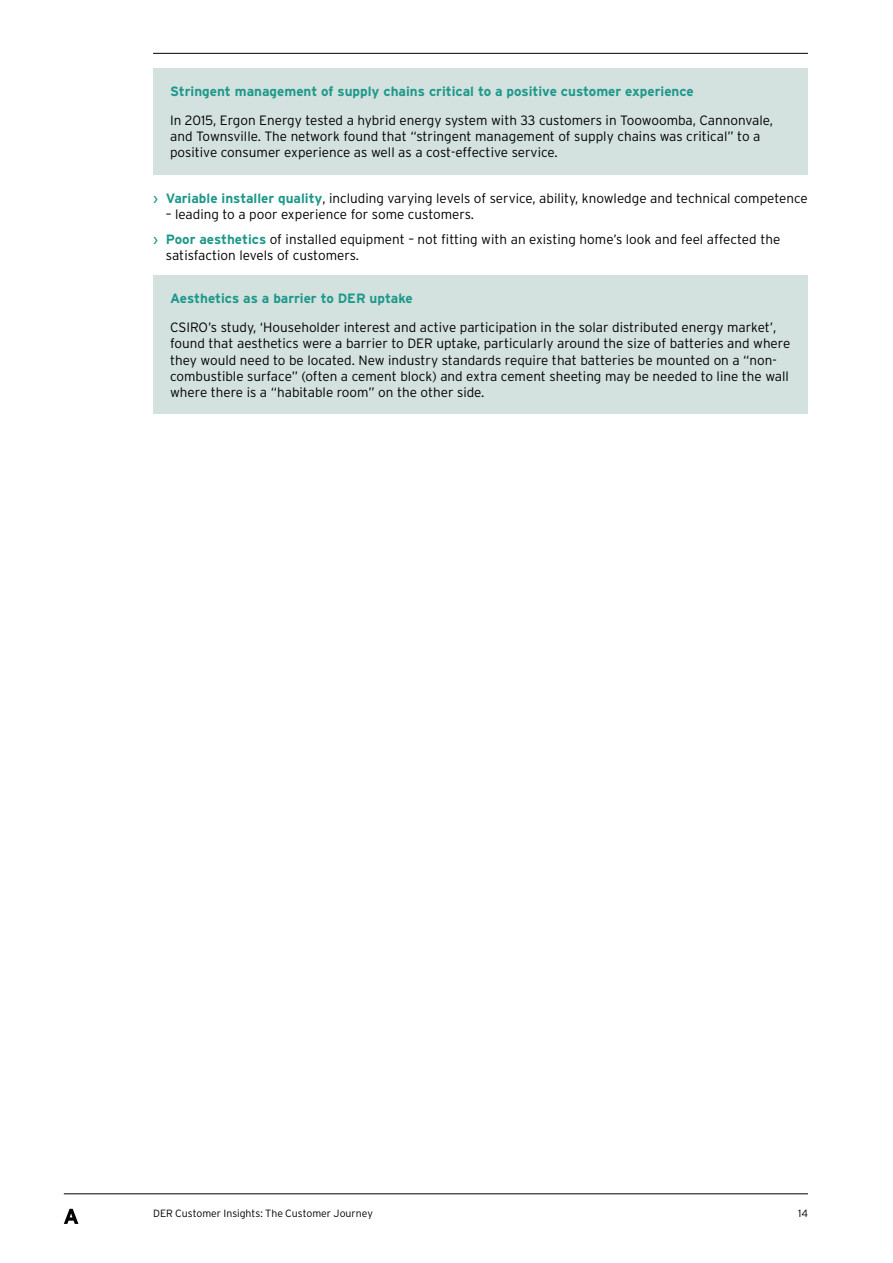
<style>
.page{position:relative;width:893px;height:1263px;background:#fff}
.page>*{position:absolute;margin:0;border:0;box-sizing:border-box;transform-origin:0 0}
.t1{font:300 13.5px/16.2px "Interstate";color:#000}
.t2{font:700 13.5px "Interstate";color:#1e988a}
.t3{font:300 10.5px "Interstate";color:#000}
.s1{font-weight:400;color:#1e988a}
.s2{font-weight:700;color:#1e988a}
</style>
<div class="page">
<hr style="left:64px;top:1193px;width:744px;height:1px;background:#000">
<svg style="left:64px;top:1209px;width:14px;height:15px"></svg>
<hr style="left:153px;top:53px;width:655px;height:1px;background:#000">
<div style="left:153px;top:68px;width:655px;height:106px;background:#d3e2df"></div>
<div style="left:153px;top:275px;width:655px;height:139px;background:#d3e2df"></div>
<p class="t2" style="left:170px;top:84px;width:525px">Stringent management of supply chains critical to a positive customer experience</p>
<p class="t1" style="left:170px;top:112px;width:604px">In 2015, Ergon Energy tested a hybrid energy system with 33 customers in Toowoomba, Cannonvale, and Townsville. The network found that “stringent management of supply chains was critical” to a positive consumer experience as well as a cost-effective service.</p>
<p class="t1" style="left:153px;top:190px;width:656px"><span class="s1">›</span> <span class="s2">Variable installer quality</span>, including varying levels of service, ability, knowledge and technical competence</p>
<p class="t1" style="left:153px;top:202px;width:629px;line-height:24.8px;text-indent:13px">– leading to a poor experience for some customers.<br><span class="s1">›</span> <span class="s2">Poor aesthetics</span> of installed equipment – not fitting with an existing home’s look and feel affected the</p>
<p class="t1" style="left:166px;top:247px;width:195px">satisfaction levels of customers.</p>
<p class="t2" style="left:170px;top:291px;width:244px">Aesthetics as a barrier to DER uptake</p>
<p class="t1" style="left:170px;top:319px;width:622px">CSIRO’s study, ‘Householder interest and active participation in the solar distributed energy market’, found that aesthetics were a barrier to DER uptake, particularly around the size of batteries and where they would need to be located. New industry standards require that batteries be mounted on a “non&shy;combustible surface” (often a cement block) and extra cement sheeting may be needed to line the wall where there is a “habitable room” on the other side.</p>
<p class="t3" style="left:153px;top:1208px;width:221px">DER Customer Insights: The Customer Journey</p>
<p class="t3" style="left:798px;top:1207px;width:11px">14</p>
</div>
